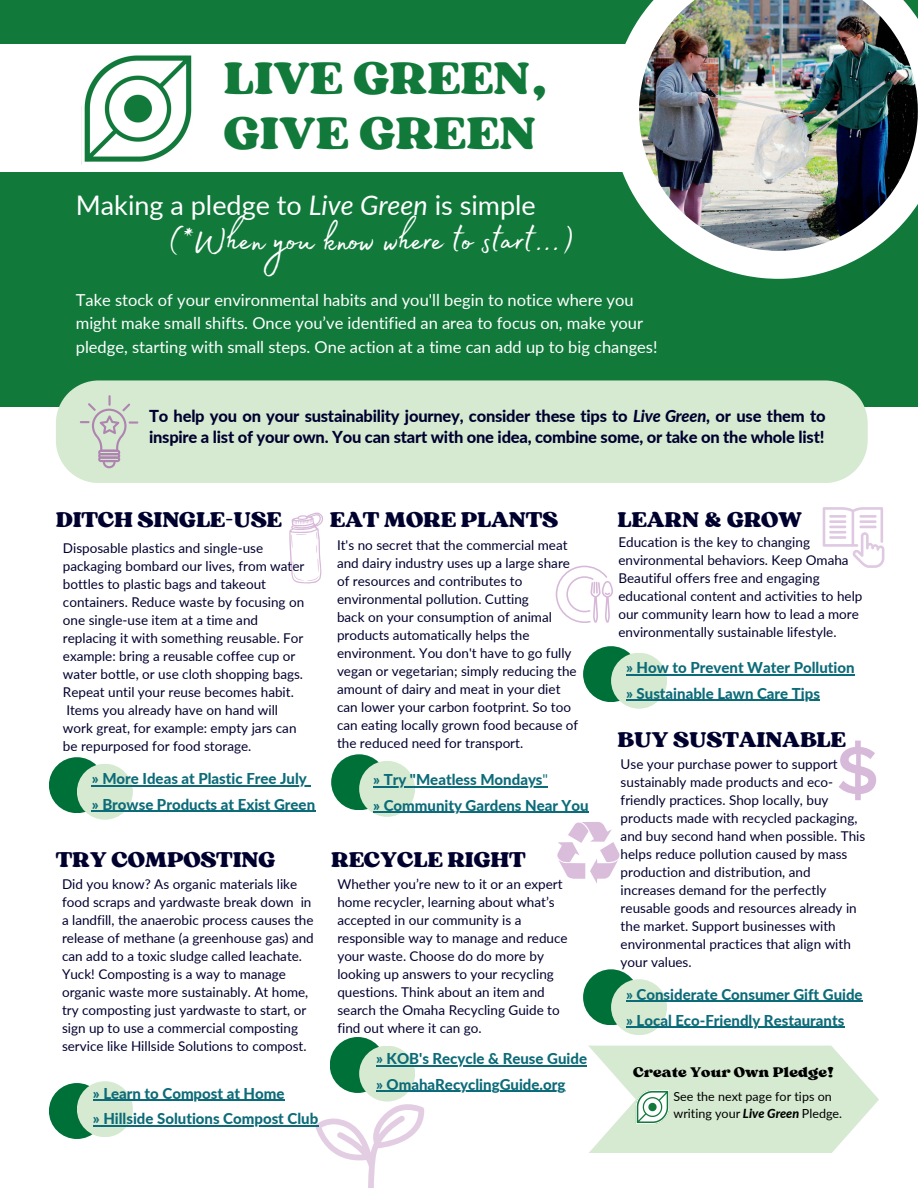
<style>
.page{position:relative;width:918px;height:1188px;background:#117a3b}
.page>*{position:absolute;margin:0;border:0;box-sizing:border-box;transform-origin:0 0}
.t1{font:48px "Sergio Trendy";color:#117a3b}
.t2{font:45px "Madelyn Fill";color:#fff}
.t3{font:27px "Lato";color:#fff}
.t4{font:22.5px "Sergio Trendy";letter-spacing:-.01em;color:#00002f}
.t5{font:16.5px/23.7px "Lato";color:#fff}
.t6{font:800 16.5px/20.2px "Lato";letter-spacing:-.015em;color:#00002f}
.t7{font:800 15px "Lato";color:#0c6b78}
.t8{font:14.7px "Sergio Trendy";color:#000}
.t9{font:13.5px/18px "Lato";color:#00002f}
.t10{font:12.6px/16.6px "Lato";color:#000}
.s1{font-style:italic}
.s2{font-weight:400}
.s3{font-weight:800;font-style:italic}
</style>
<div class="page">
<div style="left:0;top:44px;width:918px;height:128px;background:#fff"></div>
<div style="left:0;top:407px;width:918px;height:781px;background:#fff"></div>
<svg style="left:622px;top:19px;width:249px;height:260px;fill:#fff"></svg>
<img style="left:639px;top:0;width:279px;height:251px">
<div style="left:49px;top:757px;width:56px;height:56px;background:#007039;border-radius:50%"></div>
<div style="left:77px;top:764px;width:56px;height:56px;background:#d5ead1;border-radius:50%"></div>
<hr style="left:92px;top:785px;width:215px;height:1px;background:#0c6b78">
<hr style="left:92px;top:811px;width:65px;height:1px;background:#0c6b78">
<hr style="left:157px;top:811px;width:158px;height:1px;background:#0c6b78">
<div style="left:49px;top:1083px;width:56px;height:56px;background:#007039;border-radius:50%"></div>
<div style="left:77px;top:1081px;width:56px;height:56px;background:#d5ead1;border-radius:50%"></div>
<div style="left:583px;top:646px;width:56px;height:56px;background:#007039;border-radius:50%"></div>
<div style="left:611px;top:653px;width:56px;height:56px;background:#d5ead1;border-radius:50%"></div>
<div style="left:331px;top:754px;width:56px;height:56px;background:#007039;border-radius:50%"></div>
<div style="left:359px;top:761px;width:56px;height:56px;background:#d5ead1;border-radius:50%"></div>
<div style="left:330px;top:1037px;width:56px;height:56px;background:#007039;border-radius:50%"></div>
<div style="left:359px;top:1046px;width:56px;height:56px;background:#d5ead1;border-radius:50%"></div>
<hr style="left:376px;top:1065px;width:211px;height:1px;background:#0c6b78">
<hr style="left:376px;top:1091px;width:189px;height:1px;background:#0c6b78">
<div style="left:583px;top:969px;width:56px;height:56px;background:#007039;border-radius:50%"></div>
<div style="left:611px;top:979px;width:56px;height:56px;background:#d5ead1;border-radius:50%"></div>
<svg style="left:557px;top:822px;width:63px;height:62px"></svg>
<svg style="left:839px;top:741px;width:37px;height:59px"></svg>
<svg style="left:823px;top:507px;width:61px;height:61px"></svg>
<svg style="left:556px;top:566px;width:57px;height:57px"></svg>
<svg style="left:315px;top:1104px;width:109px;height:84px"></svg>
<hr style="left:93px;top:1100px;width:192px;height:1px;background:#0c6b78">
<hr style="left:93px;top:1126px;width:225px;height:1px;background:#0c6b78">
<svg style="left:289px;top:512px;width:34px;height:72px"></svg>
<svg style="left:589px;top:1046px;width:290px;height:107px"></svg>
<img style="left:626px;top:1080px;width:53px;height:53px">
<div style="left:56px;top:380px;width:812px;height:103px;background:#d5ead1"></div>
<svg style="left:80px;top:395px;width:58px;height:73px;background:#ced9cb"></svg>
<img style="left:81px;top:55px;width:111px;height:110px">
<hr style="left:626px;top:674px;width:229px;height:1px;background:#0c6b78">
<hr style="left:626px;top:700px;width:194px;height:1px;background:#0c6b78">
<hr style="left:373px;top:786px;width:170px;height:1px;background:#0c6b78">
<hr style="left:373px;top:812px;width:216px;height:1px;background:#0c6b78">
<hr style="left:626px;top:1001px;width:237px;height:1px;background:#0c6b78">
<hr style="left:626px;top:1027px;width:218px;height:1px;background:#0c6b78">
<p class="t1" style="left:224px;top:48px;width:326px">LIVE GREEN,</p>
<p class="t1" style="left:224px;top:103px;width:313px">GIVE GREEN</p>
<p class="t3" style="left:76px;top:188px;width:462px">Making a pledge to <span class="s1">Live Green</span> is simple</p>
<p class="t2" style="left:168px;top:206px;width:405px">(*When you know where to start...)</p>
<p class="t5" style="left:76px;top:287px;width:583px">Take stock of your environmental habits and you'll begin to notice where you might make small shifts. Once you’ve identified an area to focus on, make your pledge, starting with small steps. One action at a time can add up to big changes!</p>
<p class="t6" style="left:149px;top:406px;width:678px">To help you on your sustainability journey, consider these tips to <span class="s1">Live Green</span>, or use them to inspire a list of your own. You can start with one idea, combine some, or take on the whole list!</p>
<p class="t4" style="left:56px;top:506px;width:228px">DITCH SINGLE-USE</p>
<p class="t9" style="left:63px;top:538px;width:243px">Disposable plastics and single-use packaging bombard our lives, from water bottles to plastic bags and takeout containers. Reduce waste by focusing on one single-use item at a time and replacing it with something reusable. For example: bring a reusable coffee cup or water bottle, or use cloth shopping bags.<br>Repeat until your reuse becomes habit.<br>Items you already have on hand will work great, for example: empty jars can be repurposed for food storage.</p>
<p class="t7" style="left:92px;top:769px;width:217px">» More Ideas at Plastic Free July</p>
<p class="t7" style="left:92px;top:795px;width:225px">» Browse Products at Exist Green</p>
<p class="t4" style="left:56px;top:845px;width:221px">TRY COMPOSTING</p>
<p class="t9" style="left:62px;top:875px;width:253px">Did you know? As organic materials like food scraps and yardwaste break down in a landfill, the anaerobic process causes the release of methane (a greenhouse gas) and can add to a toxic sludge called leachate.<br>Yuck! Composting is a way to manage organic waste more sustainably. At home, try composting just yardwaste to start, or sign up to use a commercial composting service like Hillside Solutions to compost.</p>
<p class="t7" style="left:93px;top:1084px;width:193px">» Learn to Compost at Home</p>
<p class="t7" style="left:93px;top:1110px;width:227px">» Hillside Solutions Compost Club</p>
<p class="t4" style="left:330px;top:506px;width:230px">EAT MORE PLANTS</p>
<p class="t4" style="left:618px;top:506px;width:186px">LEARN &amp; GROW</p>
<p class="t9" style="left:618px;top:533px;width:245px">Education is the key to changing environmental behaviors. Keep Omaha Beautiful offers free and engaging educational content and activities to help our community learn how to lead a more environmentally sustainable lifestyle.</p>
<p class="t7" style="left:626px;top:658px;width:230px">» How to Prevent Water Pollution</p>
<p class="t7" style="left:626px;top:684px;width:195px">» Sustainable Lawn Care Tips</p>
<p class="t9" style="left:337px;top:535px;width:235px">It's no secret that the commercial meat and dairy industry uses up a large share of resources and contributes to environmental pollution. Cutting</p>
<p class="t9" style="left:337px;top:607px;width:243px">back on your consumption of animal products automatically helps the environment. You don't have to go fully vegan or vegetarian; simply reducing the amount of dairy and meat in your diet can lower your carbon footprint. So too can eating locally grown food because of the reduced need for transport.</p>
<p class="t4" style="left:618px;top:725px;width:230px">BUY SUSTAINABLE</p>
<p class="t9" style="left:621px;top:755px;width:246px">Use your purchase power to support sustainably made products and eco&shy;friendly practices. Shop locally, buy products made with recycled packaging, and buy second hand when possible. This helps reduce pollution caused by mass production and distribution, and increases demand for the perfectly reusable goods and resources already in the market. Support businesses with environmental practices that align with your values.</p>
<p class="t7" style="left:626px;top:985px;width:238px">» Considerate Consumer Gift Guide</p>
<p class="t7" style="left:626px;top:1011px;width:220px">» Local Eco-Friendly Restaurants</p>
<p class="t7" style="left:373px;top:770px;width:177px">» Try "Meatless Mondays<span class="s2">"</span></p>
<p class="t7" style="left:373px;top:796px;width:217px">» Community Gardens Near You</p>
<p class="t4" style="left:331px;top:845px;width:196px">RECYCLE RIGHT</p>
<p class="t9" style="left:337px;top:875px;width:232px">Whether you’re new to it or an expert home recycler, learning about what’s accepted in our community is a responsible way to manage and reduce your waste. Choose do do more by looking up answers to your recycling questions. Think about an item and search the Omaha Recycling Guide to find out where it can go.</p>
<p class="t7" style="left:376px;top:1049px;width:213px">» KOB's Recycle &amp; Reuse Guide</p>
<p class="t7" style="left:376px;top:1075px;width:191px">» OmahaRecyclingGuide.org</p>
<p class="t8" style="left:633px;top:1063px;width:203px">Create Your Own Pledge!</p>
<p class="t10" style="left:674px;top:1088px;width:170px">See the next page for tips on writing your <span class="s3">Live Green</span> Pledge.</p>
</div>
